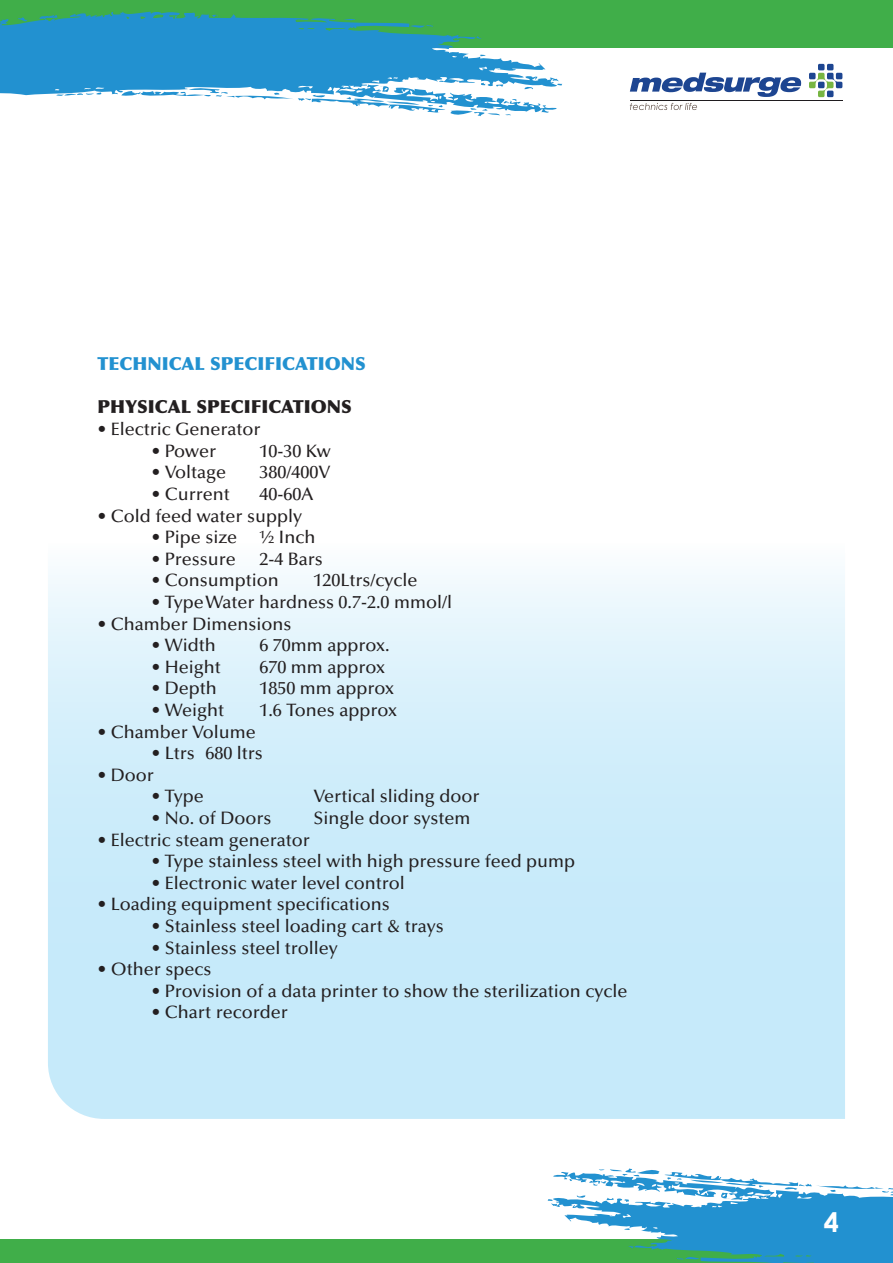
<style>
.page{position:relative;width:893px;height:1263px;background:#fff}
.page>*{position:absolute;margin:0;border:0;box-sizing:border-box;transform-origin:0 0}
.t1{font:700 27px "Century Gothic";color:#fff}
.t2{font:500 18px "Optima LT Std";color:#231f20}
.t3{font:900 18px "Optima LT Std";color:#2291d0}
.t4{font:900 18px "Optima LT Std";color:#231f20}
</style>
<div class="page">
<svg style="left:48px;top:573px;width:797px;height:546px;background:#d0edfa"></svg>
<div style="left:0;top:0;width:892px;height:48px;background:#40ae49"></div>
<div style="left:0;top:1239px;width:892px;height:24px;background:#40ae49"></div>
<svg style="left:809px;top:64px;width:33px;height:33px"></svg>
<svg style="left:630px;top:103px;width:67px;height:7px"></svg>
<svg style="left:630px;top:73px;width:171px;height:24px"></svg>
<svg style="left:0;top:11px;width:559px;height:102px;fill:#2291d0"></svg>
<svg style="left:211px;top:14px;width:7px;height:4px"></svg>
<svg style="left:410px;top:24px;width:23px;height:6px"></svg>
<svg style="left:480px;top:54px;width:6px;height:2px"></svg>
<svg style="left:121px;top:83px;width:395px;height:33px"></svg>
<svg style="left:548px;top:1168px;width:344px;height:95px"></svg>
<p class="t3" style="left:97px;top:353px;width:270px">TECHNICAL SPECIFICATIONS</p>
<p class="t4" style="left:97px;top:396px;width:256px">PHYSICAL SPECIFICATIONS</p>
<p class="t2" style="left:97px;top:419px;width:165px">• Electric Generator</p>
<p class="t2" style="left:151px;top:441px;width:66px">• Power</p>
<p class="t2" style="left:259px;top:441px;width:73px">10-30 Kw</p>
<p class="t2" style="left:151px;top:462px;width:76px">• Voltage</p>
<p class="t2" style="left:259px;top:462px;width:73px">380/400V</p>
<p class="t2" style="left:151px;top:484px;width:80px">• Current</p>
<p class="t2" style="left:259px;top:484px;width:55px">40-60A</p>
<p class="t2" style="left:97px;top:505px;width:206px">• Cold feed water supply</p>
<p class="t2" style="left:151px;top:527px;width:166px">• Pipe size ½ Inch</p>
<p class="t2" style="left:151px;top:549px;width:86px">• Pressure</p>
<p class="t2" style="left:259px;top:549px;width:65px">2-4 Bars</p>
<p class="t2" style="left:151px;top:570px;width:129px">• Consumption</p>
<p class="t2" style="left:313px;top:570px;width:105px">120Ltrs/cycle</p>
<p class="t2" style="left:151px;top:592px;width:302px">• Type Water hardness 0.7-2.0 mmol/l</p>
<p class="t2" style="left:97px;top:613px;width:196px">• Chamber Dimensions</p>
<p class="t2" style="left:151px;top:635px;width:66px">• Width</p>
<p class="t2" style="left:259px;top:635px;width:132px">6 70mm approx.</p>
<p class="t2" style="left:151px;top:657px;width:71px">• Height</p>
<p class="t2" style="left:259px;top:657px;width:127px">670 mm approx</p>
<p class="t2" style="left:151px;top:678px;width:67px">• Depth</p>
<p class="t2" style="left:259px;top:678px;width:136px">1850 mm approx</p>
<p class="t2" style="left:151px;top:700px;width:74px">• Weight</p>
<p class="t2" style="left:259px;top:700px;width:139px">1.6 Tones approx</p>
<p class="t2" style="left:97px;top:721px;width:160px">• Chamber Volume</p>
<p class="t2" style="left:151px;top:743px;width:113px">• Ltrs 680 ltrs</p>
<p class="t2" style="left:97px;top:765px;width:58px">• Door</p>
<p class="t2" style="left:151px;top:786px;width:54px">• Type</p>
<p class="t2" style="left:313px;top:786px;width:168px">Vertical sliding door</p>
<p class="t2" style="left:151px;top:808px;width:121px">• No. of Doors</p>
<p class="t2" style="left:313px;top:808px;width:159px">Single door system</p>
<p class="t2" style="left:97px;top:829px;width:214px">• Electric steam generator</p>
<p class="t2" style="left:151px;top:851px;width:425px">• Type stainless steel with high pressure feed pump</p>
<p class="t2" style="left:151px;top:873px;width:255px">• Electronic water level control</p>
<p class="t2" style="left:97px;top:894px;width:294px">• Loading equipment specifications</p>
<p class="t2" style="left:151px;top:916px;width:294px">• Stainless steel loading cart &amp; trays</p>
<p class="t2" style="left:151px;top:937px;width:188px">• Stainless steel trolley</p>
<p class="t2" style="left:97px;top:959px;width:115px">• Other specs</p>
<p class="t2" style="left:151px;top:981px;width:477px">• Provision of a data printer to show the sterilization cycle</p>
<p class="t2" style="left:151px;top:1002px;width:138px">• Chart recorder</p>
<h1 class="t1" style="left:824px;top:1202px;width:17px">4</h1>
</div>
